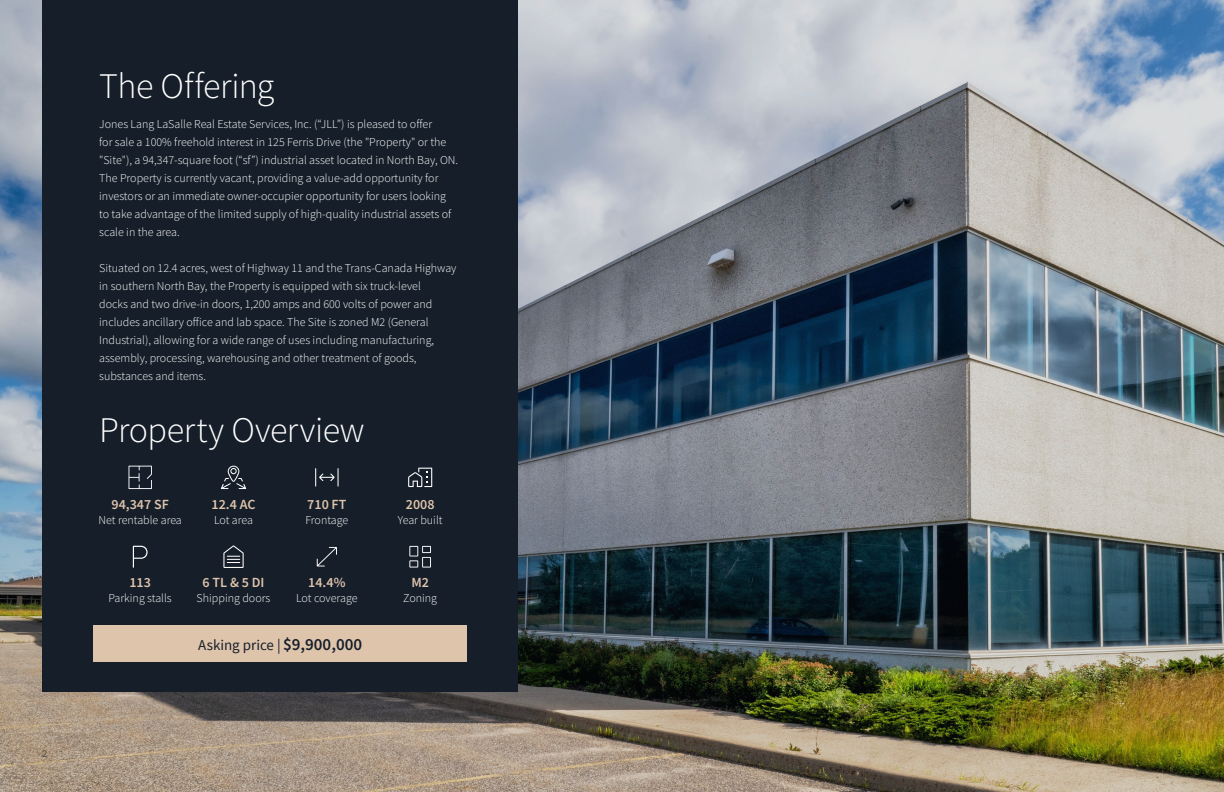
<style>
.page{position:relative;width:1224px;height:792px;background:#fff}
.page>*{position:absolute;margin:0;border:0;box-sizing:border-box;transform-origin:0 0}
.t1{font:300 36px "Source Sans Pro";letter-spacing:-.015em;color:#fff}
.t2{font:15px "Source Sans Pro";color:#151e29}
.t3{font:600 14px "Source Sans Pro";color:#dfc4ac}
.t4{font:300 12px/18px "Source Sans Pro";color:#fff}
.t5{font:300 10px "Source Sans Pro";color:#151e29}
.s1{font-weight:600;font-size:17px}
</style>
<div class="page">
<img style="left:0;top:0;width:1224px;height:792px">
<div style="left:43px;top:0;width:475px;height:692px;background:#151e29"></div>
<div style="left:94px;top:625px;width:373px;height:37px;background:#dfc4ac"></div>
<svg style="left:129px;top:466px;width:23px;height:23px"></svg>
<svg style="left:221px;top:466px;width:25px;height:23px"></svg>
<svg style="left:315px;top:468px;width:24px;height:19px"></svg>
<svg style="left:408px;top:468px;width:24px;height:19px"></svg>
<svg style="left:133px;top:546px;width:15px;height:22px"></svg>
<svg style="left:223px;top:545px;width:21px;height:23px"></svg>
<svg style="left:317px;top:547px;width:20px;height:20px"></svg>
<svg style="left:409px;top:546px;width:22px;height:22px"></svg>
<p class="t5" style="left:43px;top:748px;width:6px">2</p>
<h1 class="t1" style="left:99px;top:64px;width:177px">The Offering</h1>
<p class="t4" style="left:99px;top:115px;width:360px">Jones Lang LaSalle Real Estate Services, Inc. (“JLL”) is pleased to offer<br>for sale a 100% freehold interest in 125 Ferris Drive (the "Property" or the "Site"), a 94,347-square foot (“sf”) industrial asset located in North Bay, ON.<br>The Property is currently vacant, providing a value-add opportunity for investors or an immediate owner-occupier opportunity for users looking to take advantage of the limited supply of high-quality industrial assets of scale in the area.</p>
<p class="t4" style="left:99px;top:259px;width:359px">Situated on 12.4 acres, west of Highway 11 and the Trans-Canada Highway in southern North Bay, the Property is equipped with six truck-level<br>docks and two drive-in doors, 1,200 amps and 600 volts of power and includes ancillary office and lab space. The Site is zoned M2 (General Industrial), allowing for a wide range of uses including manufacturing, assembly, processing, warehousing and other treatment of goods, substances and items.</p>
<h1 class="t1" style="left:99px;top:407px;width:267px">Property Overview</h1>
<p class="t3" style="left:112px;top:495px;width:59px">94,347 SF</p>
<p class="t4" style="left:99px;top:511px;width:85px">Net rentable area</p>
<p class="t3" style="left:212px;top:495px;width:45px">12.4 AC</p>
<p class="t4" style="left:214px;top:511px;width:40px">Lot area</p>
<p class="t3" style="left:307px;top:495px;width:41px">710 FT</p>
<p class="t4" style="left:305px;top:511px;width:44px">Frontage</p>
<p class="t3" style="left:129px;top:573px;width:23px">113</p>
<p class="t4" style="left:109px;top:589px;width:65px">Parking stalls</p>
<p class="t3" style="left:203px;top:573px;width:63px">6 TL &amp; 5 DI</p>
<p class="t4" style="left:197px;top:589px;width:75px">Shipping doors</p>
<p class="t3" style="left:308px;top:573px;width:39px">14.4%</p>
<p class="t4" style="left:296px;top:589px;width:63px">Lot coverage</p>
<p class="t2" style="left:198px;top:636px;width:165px">Asking price | <span class="s1">$9,900,000</span></p>
<p class="t3" style="left:406px;top:495px;width:30px">2008</p>
<p class="t4" style="left:398px;top:511px;width:46px">Year built</p>
<p class="t3" style="left:411px;top:573px;width:19px">M2</p>
<p class="t4" style="left:403px;top:589px;width:35px">Zoning</p>
<p class="t5" style="left:1177px;top:748px;width:6px">3</p>
</div>
